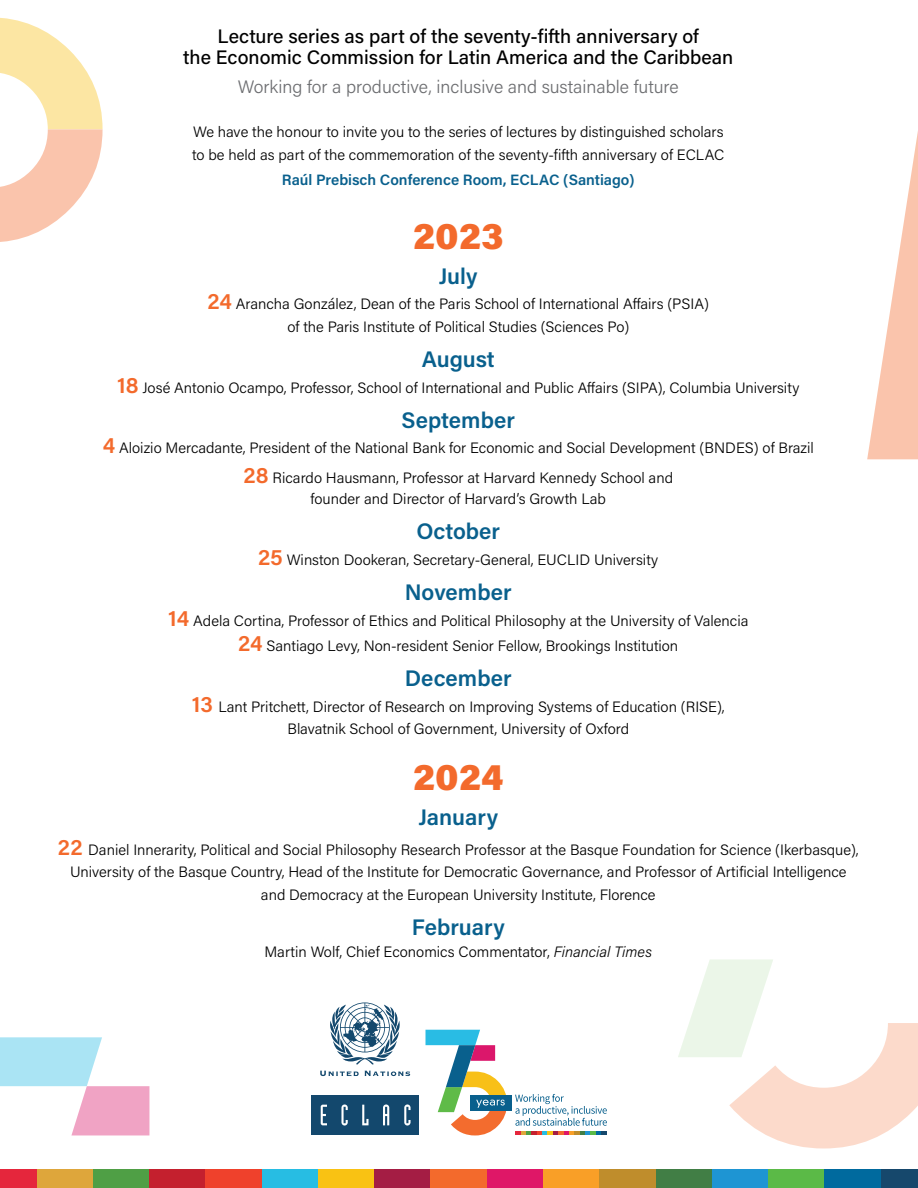
<style>
.page{position:relative;width:918px;height:1188px;background:#fff}
.page>*{position:absolute;margin:0;border:0;box-sizing:border-box;transform-origin:0 0}
.t1{font:900 37.5px "Acumin Pro";letter-spacing:.005em;color:#f36a2c}
.t2{font:600 22.5px "Acumin Pro";color:#09608d}
.t3{font:500 19.5px/21px "Acumin Pro";color:#000;text-align:center}
.t4{font:300 18px "Acumin Pro";color:#6d6e71}
.t5{font:300 15px/22.5px "Acumin Pro";color:#000;text-align:center}
.t6{font:600 15px "Acumin Pro";color:#09608d}
.s1{font-weight:600;font-size:22.5px;color:#f36a2c}
.s2{font-style:italic}
</style>
<div class="page">
<svg style="left:0;top:17px;width:103px;height:225px"></svg>
<svg style="left:867px;top:131px;width:51px;height:328px"></svg>
<div style="left:0;top:1169px;width:37px;height:19px;background:#e5263c"></div>
<div style="left:37px;top:1169px;width:56px;height:19px;background:#dea63b"></div>
<div style="left:93px;top:1169px;width:56px;height:19px;background:#4f9f45"></div>
<div style="left:149px;top:1169px;width:57px;height:19px;background:#c4202e"></div>
<div style="left:206px;top:1169px;width:56px;height:19px;background:#ef412c"></div>
<div style="left:262px;top:1169px;width:56px;height:19px;background:#27bde3"></div>
<div style="left:318px;top:1169px;width:57px;height:19px;background:#f9c213"></div>
<div style="left:375px;top:1169px;width:56px;height:19px;background:#a41d44"></div>
<div style="left:431px;top:1169px;width:56px;height:19px;background:#f36a2c"></div>
<div style="left:487px;top:1169px;width:56px;height:19px;background:#df1767"></div>
<div style="left:543px;top:1169px;width:57px;height:19px;background:#f99f27"></div>
<div style="left:600px;top:1169px;width:56px;height:19px;background:#bf8d2c"></div>
<div style="left:656px;top:1169px;width:56px;height:19px;background:#417e45"></div>
<div style="left:712px;top:1169px;width:57px;height:19px;background:#1e95d3"></div>
<div style="left:769px;top:1169px;width:56px;height:19px;background:#5bba47"></div>
<div style="left:825px;top:1169px;width:56px;height:19px;background:#006a9e"></div>
<div style="left:881px;top:1169px;width:37px;height:19px;background:#16486c"></div>
<svg style="left:320px;top:1071px;width:39px;height:5px"></svg>
<svg style="left:365px;top:1071px;width:45px;height:5px"></svg>
<svg style="left:330px;top:1002px;width:70px;height:63px"></svg>
<div style="left:311px;top:1095px;width:108px;height:39px;background:#13486d"></div>
<svg style="left:321px;top:1105px;width:6px;height:20px"></svg>
<svg style="left:341px;top:1104px;width:7px;height:22px"></svg>
<svg style="left:362px;top:1105px;width:7px;height:20px"></svg>
<svg style="left:383px;top:1104px;width:6px;height:21px"></svg>
<svg style="left:404px;top:1104px;width:7px;height:22px"></svg>
<div style="left:470px;top:1095px;width:41px;height:16px;background:#09608d"></div>
<svg style="left:515px;top:1094px;width:92px;height:40px"></svg>
<svg style="left:426px;top:1030px;width:80px;height:105px"></svg>
<svg style="left:0;top:1037px;width:149px;height:98px"></svg>
<svg style="left:678px;top:959px;width:240px;height:190px"></svg>
<h3 class="t3" style="left:183px;top:25px;width:552px">Lecture series as part of the seventy-fifth anniversary of<br>the Economic Commission for Latin America and the Caribbean</h3>
<p class="t4" style="left:238px;top:75px;width:442px">Working for a productive, inclusive and sustainable future</p>
<p class="t5" style="left:192px;top:120px;width:534px;text-align:left">We have the honour to invite you to the series of lectures by distinguished scholars to be held as part of the commemoration of the seventy-fifth anniversary of ECLAC</p>
<p class="t6" style="left:282px;top:169px;width:354px">Raúl Prebisch Conference Room, ECLAC (Santiago)</p>
<h1 class="t1" style="left:413px;top:209px;width:92px">2023</h1>
<h2 class="t2" style="left:439px;top:260px;width:40px">July</h2>
<p class="t5" style="left:207px;top:292px;width:503px"><span class="s1">24</span> Arancha González, Dean of the Paris School of International Affairs (PSIA) of the Paris Institute of Political Studies (Sciences Po)</p>
<h2 class="t2" style="left:422px;top:343px;width:74px">August</h2>
<p class="t5" style="left:117px;top:376px;width:684px"><span class="s1">18</span> José Antonio Ocampo, Professor, School of International and Public Affairs (SIPA), Columbia University</p>
<h2 class="t2" style="left:402px;top:404px;width:115px">September</h2>
<p class="t5" style="left:103px;top:433px;width:713px;line-height:29.7px"><span class="s1">4</span> Aloizio Mercadante, President of the National Bank for Economic and Social Development (BNDES) of Brazil<br><span class="s1">28</span> Ricardo Hausmann, Professor at Harvard Kennedy School and</p>
<p class="t5" style="left:311px;top:487px;width:297px">founder and Director of Harvard’s Growth Lab</p>
<h2 class="t2" style="left:416px;top:516px;width:85px">October</h2>
<p class="t5" style="left:258px;top:548px;width:402px"><span class="s1">25</span> Winston Dookeran, Secretary-General, EUCLID University</p>
<h2 class="t2" style="left:405px;top:577px;width:108px">November</h2>
<p class="t5" style="left:168px;top:607px;width:582px;line-height:25.5px"><span class="s1">14</span> Adela Cortina, Professor of Ethics and Political Philosophy at the University of Valencia<br><span class="s1">24</span> Santiago Levy, Non-resident Senior Fellow, Brookings Institution</p>
<h2 class="t2" style="left:405px;top:663px;width:108px">December</h2>
<p class="t5" style="left:192px;top:695px;width:534px"><span class="s1">13</span> Lant Pritchett, Director of Research on Improving Systems of Education (RISE),<br>Blavatnik School of Government, University of Oxford</p>
<h1 class="t1" style="left:413px;top:750px;width:92px">2024</h1>
<h2 class="t2" style="left:418px;top:801px;width:81px">January</h2>
<p class="t5" style="left:58px;top:838px;width:802px"><span class="s1">22</span> Daniel Innerarity, Political and Social Philosophy Research Professor at the Basque Foundation for Science (Ikerbasque),<br>University of the Basque Country, Head of the Institute for Democratic Governance, and Professor of Artificial Intelligence and Democracy at the European University Institute, Florence</p>
<h2 class="t2" style="left:412px;top:911px;width:94px">February</h2>
<p class="t5" style="left:265px;top:940px;width:389px">Martin Wolf, Chief Economics Commentator, <span class="s2">Financial Times</span></p>
</div>
